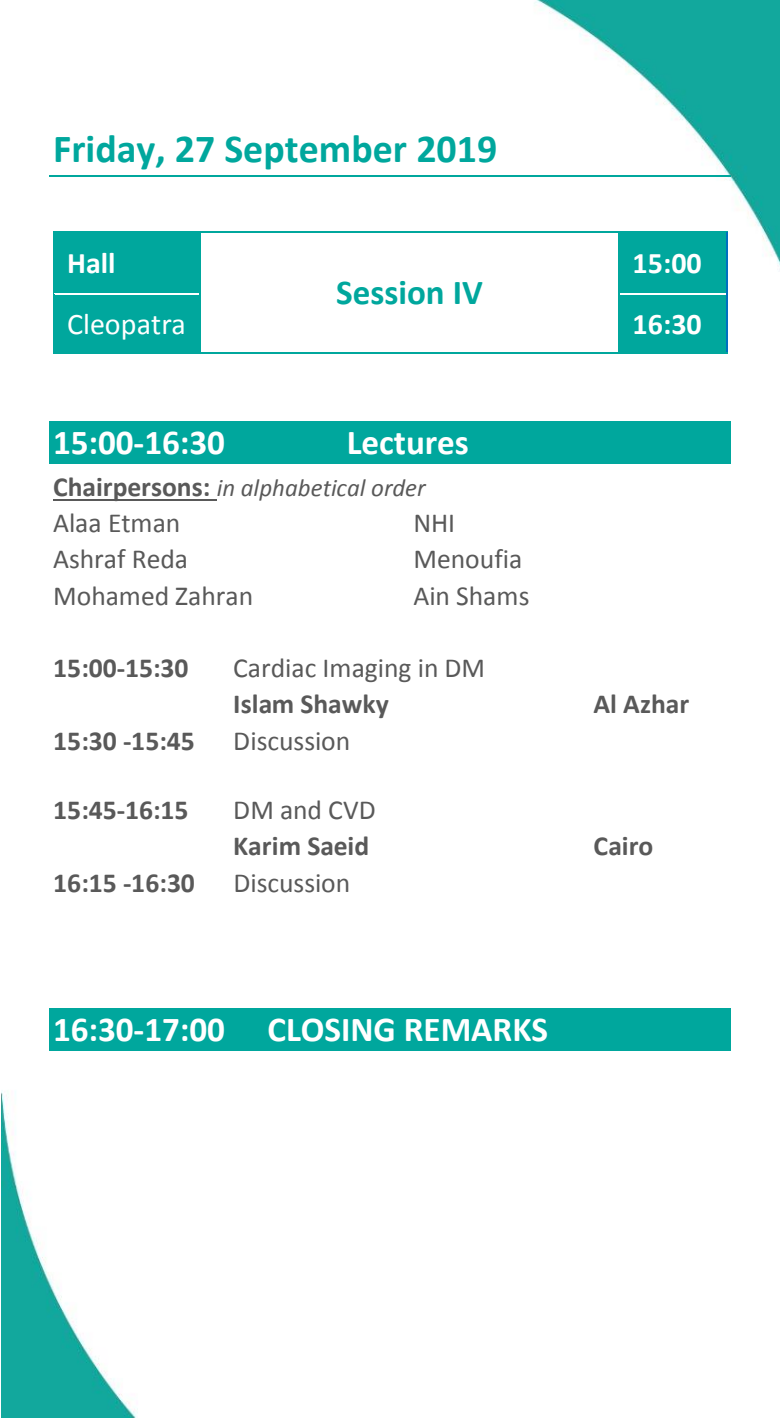
<style>
.page{position:relative;width:780px;height:1418px;background:#fff}
.page>*{position:absolute;margin:0;border:0;box-sizing:border-box;transform-origin:0 0}
.t1{font:700 40px "Calibri";color:#00a79d}
.t2{font:700 35px "Calibri";color:#fff}
.t3{font:700 35px "Calibri";color:#00a79d}
.t4{font:700 30px "Calibri";color:#fff}
.t5{font:30px "Calibri";color:#fff}
.t6{font:27.5px "Calibri";color:#595959}
.t7{font:700 27.5px "Calibri";letter-spacing:-.005em;color:#595959}
.t8{font:italic 25px "Calibri";letter-spacing:.005em;color:#595959}
.s1{font-weight:700;font-style:normal;font-size:27.5px}
</style>
<div class="page">
<img style="left:2px;top:0;width:778px;height:1417px">
<hr style="left:49px;top:175px;width:681px;height:1px;background:#00a79d">
<div style="left:54px;top:232px;width:145px;height:61px;background:#00a79d"></div>
<div style="left:619px;top:232px;width:107px;height:61px;background:#00a79d"></div>
<hr style="left:54px;top:231px;width:145px;height:1px;background:#00a79d">
<hr style="left:200px;top:231px;width:418px;height:1px;background:#00a79d">
<hr style="left:619px;top:231px;width:107px;height:1px;background:#00a79d">
<hr style="left:53px;top:232px;width:1px;height:61px;background:#00a79d">
<hr style="left:199px;top:232px;width:1px;height:61px;background:#00a79d">
<hr style="left:618px;top:232px;width:1px;height:61px;background:#00a79d">
<hr style="left:726px;top:232px;width:1px;height:61px;background:#0070c0">
<div style="left:54px;top:295px;width:145px;height:57px;background:#00a79d"></div>
<div style="left:619px;top:295px;width:107px;height:57px;background:#00a79d"></div>
<hr style="left:54px;top:293px;width:145px;height:1px;background:#fff">
<hr style="left:619px;top:293px;width:107px;height:1px;background:#fff">
<hr style="left:53px;top:294px;width:1px;height:58px;background:#00a79d">
<hr style="left:54px;top:352px;width:145px;height:1px;background:#00a79d">
<hr style="left:199px;top:294px;width:1px;height:58px;background:#00a79d">
<hr style="left:200px;top:352px;width:418px;height:1px;background:#00a79d">
<hr style="left:618px;top:294px;width:1px;height:58px;background:#00a79d">
<hr style="left:619px;top:352px;width:107px;height:1px;background:#00a79d">
<hr style="left:726px;top:294px;width:1px;height:58px;background:#0070c0">
<div style="left:49px;top:421px;width:681px;height:42px;background:#00a79d"></div>
<hr style="left:53px;top:498px;width:164px;height:2px;background:#595959">
<div style="left:49px;top:1008px;width:681px;height:42px;background:#00a79d"></div>
<div style="left:364px;top:1271px;width:62px;height:75px;background:#fff"></div>
<h1 class="t1" style="left:53px;top:123px;width:446px">Friday, 27 September 2019</h1>
<p class="t4" style="left:67px;top:244px;width:50px">Hall</p>
<p class="t3" style="left:336px;top:270px;width:148px">Session IV</p>
<p class="t4" style="left:632px;top:244px;width:71px">15:00</p>
<p class="t5" style="left:67px;top:305px;width:120px">Cleopatra</p>
<p class="t4" style="left:632px;top:305px;width:71px">16:30</p>
<p class="t2" style="left:53px;top:420px;width:173px">15:00-16:30</p>
<p class="t2" style="left:347px;top:420px;width:124px">Lectures</p>
<p class="t8" style="left:53px;top:470px;width:374px"><span class="s1">Chairpersons:</span> in alphabetical order</p>
<p class="t6" style="left:53px;top:505px;width:129px">Alaa Etman</p>
<p class="t6" style="left:413px;top:505px;width:43px">NHI</p>
<p class="t6" style="left:53px;top:542px;width:137px">Ashraf Reda</p>
<p class="t6" style="left:413px;top:542px;width:110px">Menoufia</p>
<p class="t6" style="left:53px;top:578px;width:201px">Mohamed Zahran</p>
<p class="t6" style="left:413px;top:578px;width:118px">Ain Shams</p>
<p class="t7" style="left:53px;top:650px;width:137px">15:00-15:30</p>
<p class="t6" style="left:233px;top:650px;width:253px">Cardiac Imaging in DM</p>
<p class="t7" style="left:233px;top:686px;width:157px">Islam Shawky</p>
<p class="t7" style="left:593px;top:686px;width:97px">Al Azhar</p>
<p class="t7" style="left:53px;top:723px;width:143px">15:30 -15:45</p>
<p class="t6" style="left:233px;top:723px;width:119px">Discussion</p>
<p class="t7" style="left:53px;top:792px;width:137px">15:45-16:15</p>
<p class="t6" style="left:233px;top:792px;width:144px">DM and CVD</p>
<p class="t7" style="left:233px;top:828px;width:138px">Karim Saeid</p>
<p class="t7" style="left:593px;top:828px;width:61px">Cairo</p>
<p class="t7" style="left:53px;top:865px;width:143px">16:15 -16:30</p>
<p class="t6" style="left:233px;top:865px;width:119px">Discussion</p>
<p class="t2" style="left:53px;top:1007px;width:496px">16:30-17:00 CLOSING REMARKS</p>
</div>
